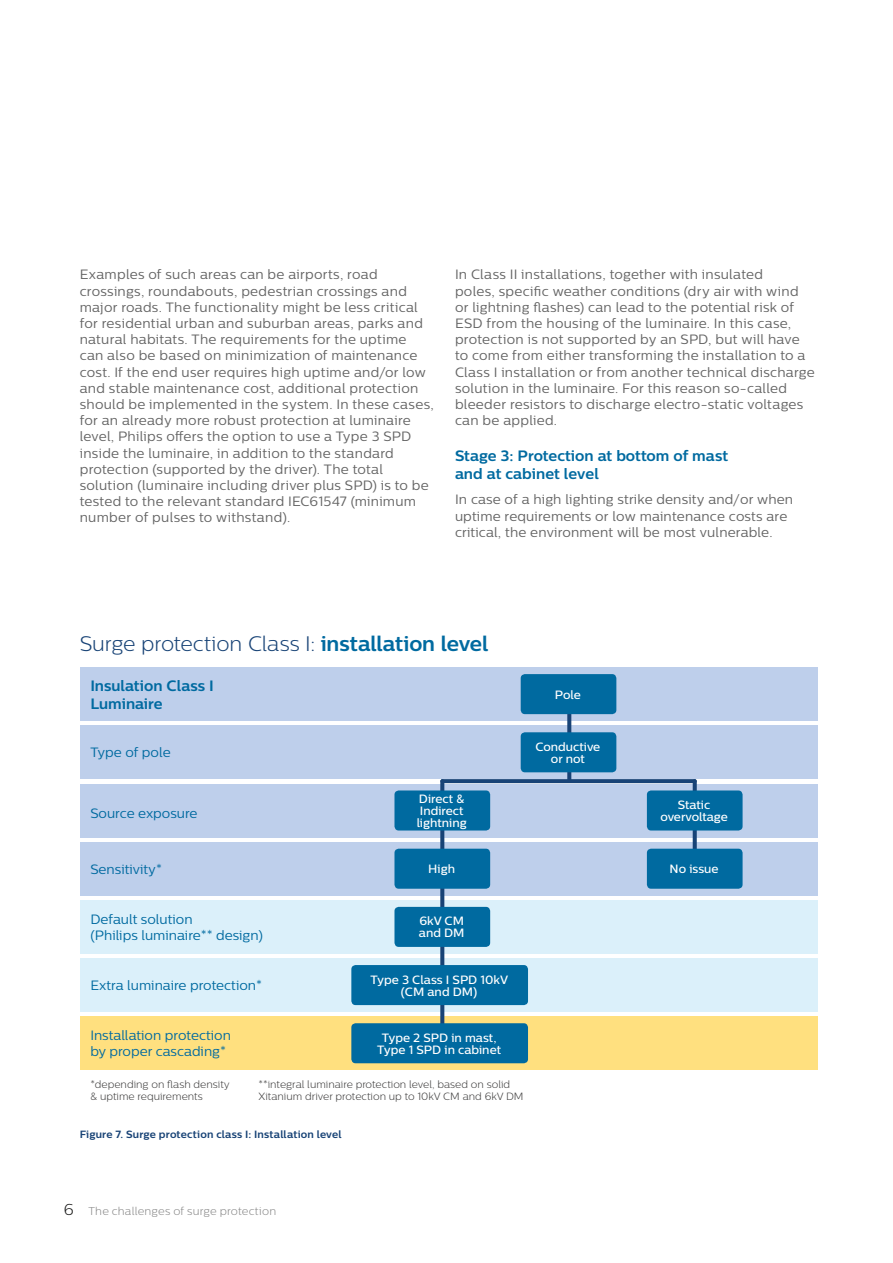
<style>
.page{position:relative;width:893px;height:1263px;background:#fff}
.page>*{position:absolute;margin:0;border:0;box-sizing:border-box;transform-origin:0 0}
.t1{font:300 21px "Centrale Sans";letter-spacing:-.005em;color:#184376}
.t2{font:300 15.75px "Centrale Sans";color:#1c1c1b}
.t3{font:700 15px/18px "Centrale Sans";color:#006aa0}
.t4{font:13.5px/16.2px "Centrale Sans";letter-spacing:.02em;color:#646464}
.t5{font:13.5px/16.2px "Centrale Sans";color:#006aa0}
.t6{font:500 12px/12px "Centrale Sans";color:#fff;text-align:center}
.t7{font:300 11.25px "Centrale Sans";letter-spacing:.015em;color:#878787}
.t8{font:300 10.5px/12.6px "Centrale Sans";color:#3d3c3c}
.t9{font:700 10.5px "Centrale Sans";letter-spacing:.015em;color:#184376}
.s1{font-weight:700;color:#006aa0}
</style>
<div class="page">
<div style="left:80px;top:667px;width:737px;height:54px;background:#becfeb"></div>
<div style="left:80px;top:725px;width:737px;height:54px;background:#becfeb"></div>
<div style="left:80px;top:900px;width:737px;height:54px;background:#dbf0fa"></div>
<div style="left:80px;top:783px;width:737px;height:54px;background:#becfeb"></div>
<div style="left:80px;top:958px;width:737px;height:54px;background:#dbf0fa"></div>
<div style="left:80px;top:842px;width:737px;height:54px;background:#becfeb"></div>
<div style="left:80px;top:1016px;width:737px;height:54px;background:#ffe07f"></div>
<svg style="left:567px;top:714px;width:4px;height:65px"></svg>
<svg style="left:440px;top:781px;width:4px;height:242px"></svg>
<svg style="left:693px;top:781px;width:4px;height:68px"></svg>
<svg style="left:442px;top:779px;width:253px;height:4px"></svg>
<div style="left:521px;top:732px;width:95px;height:40px;background:#006aa0;border-radius:4px"></div>
<div style="left:394px;top:907px;width:96px;height:40px;background:#006aa0;border-radius:4px"></div>
<div style="left:351px;top:965px;width:177px;height:40px;background:#006aa0;border-radius:4px"></div>
<div style="left:351px;top:1023px;width:177px;height:40px;background:#006aa0;border-radius:4px"></div>
<div style="left:647px;top:790px;width:96px;height:40px;background:#006aa0;border-radius:4px"></div>
<div style="left:647px;top:849px;width:96px;height:40px;background:#006aa0;border-radius:4px"></div>
<div style="left:394px;top:790px;width:96px;height:40px;background:#006aa0;border-radius:4px"></div>
<div style="left:394px;top:849px;width:96px;height:40px;background:#006aa0;border-radius:4px"></div>
<div style="left:521px;top:674px;width:95px;height:40px;background:#006aa0;border-radius:4px"></div>
<p class="t4" style="left:80px;top:266px;width:356px">Examples of such areas can be airports, road crossings, roundabouts, pedestrian crossings and major roads. The functionality might be less critical for residential urban and suburban areas, parks and natural habitats. The requirements for the uptime<br>can also be based on minimization of maintenance cost. If the end user requires high uptime and/or low and stable maintenance cost, additional protection should be implemented in the system. In these cases, for an already more robust protection at luminaire level, Philips offers the option to use a Type 3 SPD inside the luminaire, in addition to the standard protection (supported by the driver). The total solution (luminaire including driver plus SPD) is to be tested to the relevant standard IEC61547 (minimum number of pulses to withstand).</p>
<p class="t4" style="left:455px;top:266px;width:361px">In Class II installations, together with insulated<br>poles, specific weather conditions (dry air with wind or lightning flashes) can lead to the potential risk of ESD from the housing of the luminaire. In this case, protection is not supported by an SPD, but will have to come from either transforming the installation to a Class I installation or from another technical discharge solution in the luminaire. For this reason so-called bleeder resistors to discharge electro-static voltages can be applied.</p>
<p class="t3" style="left:455px;top:447px;width:275px">Stage 3: Protection at bottom of mast and at cabinet level</p>
<p class="t4" style="left:455px;top:491px;width:340px">In case of a high lighting strike density and/or when uptime requirements or low maintenance costs are critical, the environment will be most vulnerable.</p>
<h1 class="t1" style="left:80px;top:632px;width:410px">Surge protection Class I: <span class="s1">installation level</span></h1>
<p class="t3" style="left:90px;top:676px;width:125px">Insulation Class I<br>Luminaire</p>
<p class="t5" style="left:90px;top:744px;width:82px">Type of pole</p>
<p class="t6" style="left:417px;top:792px;width:52px;text-align:left">Direct &amp;<br>Indirect lightning</p>
<p class="t6" style="left:428px;top:863px;width:28px">High</p>
<p class="t5" style="left:90px;top:805px;width:109px">Source exposure</p>
<p class="t5" style="left:90px;top:861px;width:73px">Sensitivity*</p>
<p class="t5" style="left:90px;top:911px;width:174px">Default solution<br>(Philips luminaire** design)</p>
<p class="t5" style="left:90px;top:977px;width:173px">Extra luminaire protection*</p>
<p class="t5" style="left:90px;top:1027px;width:142px">Installation protection by proper cascading*</p>
<p class="t8" style="left:90px;top:1077px;width:141px">*depending on flash density &amp; uptime requirements</p>
<p class="t8" style="left:259px;top:1077px;width:266px">**integral luminaire protection level, based on solid<br>Xitanium driver protection up to 10kV CM and 6kV DM</p>
<p class="t6" style="left:419px;top:915px;width:47px;text-align:left">6kV CM and DM</p>
<p class="t6" style="left:370px;top:973px;width:139px">Type 3 Class I SPD 10kV (CM and DM)</p>
<p class="t6" style="left:377px;top:1031px;width:126px">Type 2 SPD in mast,<br>Type 1 SPD in cabinet</p>
<p class="t9" style="left:80px;top:1128px;width:263px">Figure 7. Surge protection class I: Installation level</p>
<p class="t6" style="left:555px;top:688px;width:27px">Pole</p>
<p class="t6" style="left:535px;top:740px;width:66px">Conductive or not</p>
<p class="t2" style="left:64px;top:1201px;width:12px">6</p>
<p class="t7" style="left:88px;top:1204px;width:189px">The challenges of surge protection</p>
<p class="t6" style="left:660px;top:798px;width:69px">Static overvoltage</p>
<p class="t6" style="left:670px;top:863px;width:51px">No issue</p>
</div>
